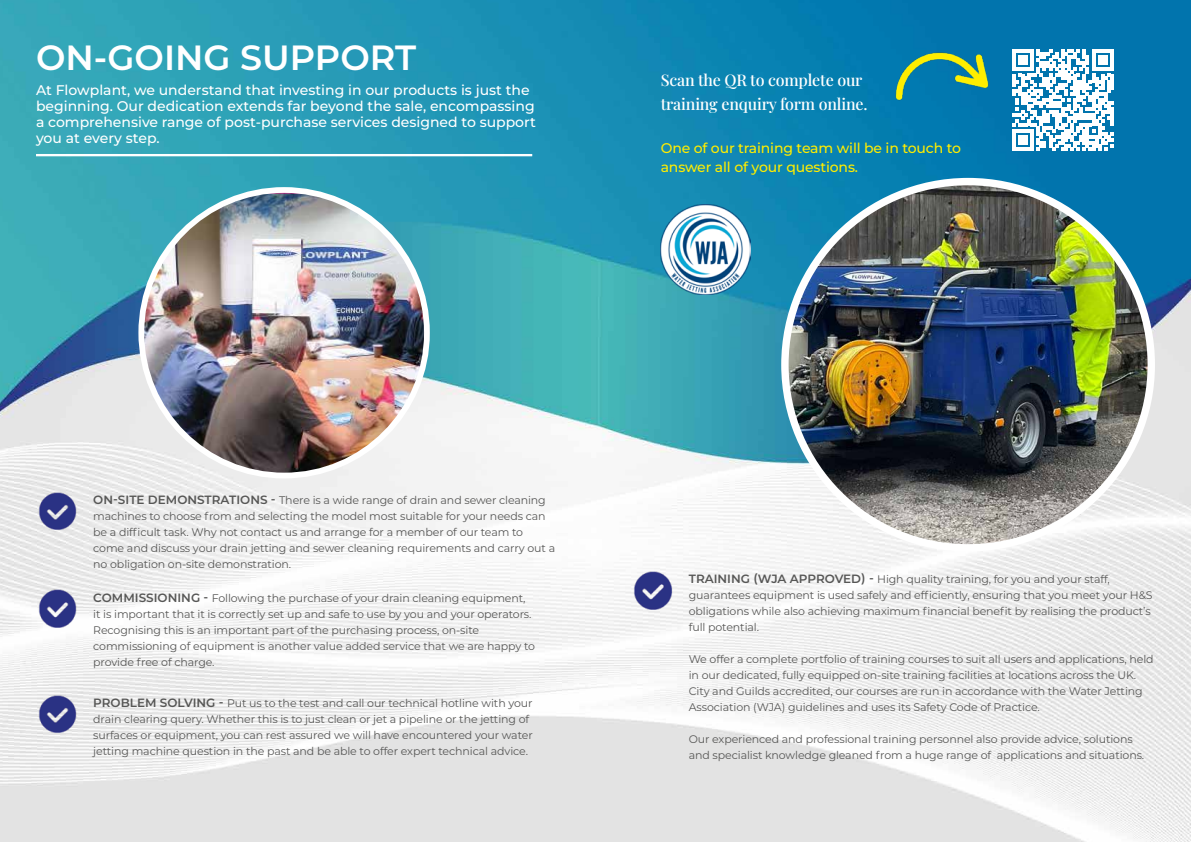
<style>
.page{position:relative;width:1191px;height:842px;background:#fff}
.page>*{position:absolute;margin:0;border:0;box-sizing:border-box;transform-origin:0 0}
.t1{font:600 35px "Montserrat";color:#fff}
.t2{font:16px/24px "Playfair Display";letter-spacing:-.01em;color:#fff}
.t3{font:500 14px/16px "Montserrat";color:#fff}
.t4{font:500 14px/19px "Montserrat";letter-spacing:-.01em;color:#ffed00}
.t5{font:11px/16px "Montserrat";letter-spacing:-.01em;color:#575756}
.s1{font-weight:600;font-size:12px}
</style>
<div class="page">
<img style="left:0;top:0;width:1191px;height:842px">
<hr style="left:36px;top:154px;width:496px;height:2px;background:#fff">
<img style="left:141px;top:193px;width:286px;height:281px">
<img style="left:36px;top:492px;width:43px;height:38px">
<img style="left:36px;top:590px;width:43px;height:37px">
<img style="left:36px;top:695px;width:43px;height:38px">
<img style="left:631px;top:572px;width:43px;height:37px">
<img style="left:785px;top:182px;width:363px;height:366px">
<img style="left:660px;top:204px;width:90px;height:90px">
<svg style="left:1012px;top:49px;width:101px;height:102px"></svg>
<img style="left:884px;top:18px;width:116px;height:116px">
<h1 class="t1" style="left:36px;top:33px;width:382px">ON-GOING SUPPORT</h1>
<p class="t3" style="left:36px;top:82px;width:501px">At Flowplant, we understand that investing in our products is just the beginning. Our dedication extends far beyond the sale, encompassing a comprehensive range of post-purchase services designed to support you at every step.</p>
<h2 class="t2" style="left:660px;top:67px;width:208px">Scan the QR to complete our training enquiry form online.</h2>
<p class="t4" style="left:660px;top:139px;width:302px">One of our training team will be in touch to answer all of your questions.</p>
<p class="t5" style="left:93px;top:491px;width:463px"><span class="s1">ON-SITE DEMONSTRATIONS -</span> There is a wide range of drain and sewer cleaning machines to choose from and selecting the model most suitable for your needs can be a difficult task. Why not contact us and arrange for a member of our team to come and discuss your drain jetting and sewer cleaning requirements and carry out a no obligation on-site demonstration.</p>
<p class="t5" style="left:93px;top:589px;width:443px"><span class="s1">COMMISSIONING -</span> Following the purchase of your drain cleaning equipment, it is important that it is correctly set up and safe to use by you and your operators.<br>Recognising this is an important part of the purchasing process, on-site commissioning of equipment is another value added service that we are happy to provide free of charge.</p>
<p class="t5" style="left:93px;top:695px;width:441px"><span class="s1">PROBLEM SOLVING -</span> Put us to the test and call our technical hotline with your drain clearing query. Whether this is to just clean or jet a pipeline or the jetting of surfaces or equipment, you can rest assured we will have encountered your water jetting machine question in the past and be able to offer expert technical advice.</p>
<p class="t5" style="left:689px;top:571px;width:465px"><span class="s1">TRAINING (WJA APPROVED) -</span> High quality training, for you and your staff, guarantees equipment is used safely and efficiently, ensuring that you meet your H&amp;S obligations while also achieving maximum financial benefit by realising the product’s full potential.</p>
<p class="t5" style="left:689px;top:651px;width:466px">We offer a complete portfolio of training courses to suit all users and applications, held in our dedicated, fully equipped on-site training facilities at locations across the UK.<br>City and Guilds accredited, our courses are run in accordance with the Water Jetting Association (WJA) guidelines and uses its Safety Code of Practice.</p>
<p class="t5" style="left:689px;top:731px;width:457px">Our experienced and professional training personnel also provide advice, solutions and specialist knowledge gleaned from a huge range of applications and situations.</p>
</div>
